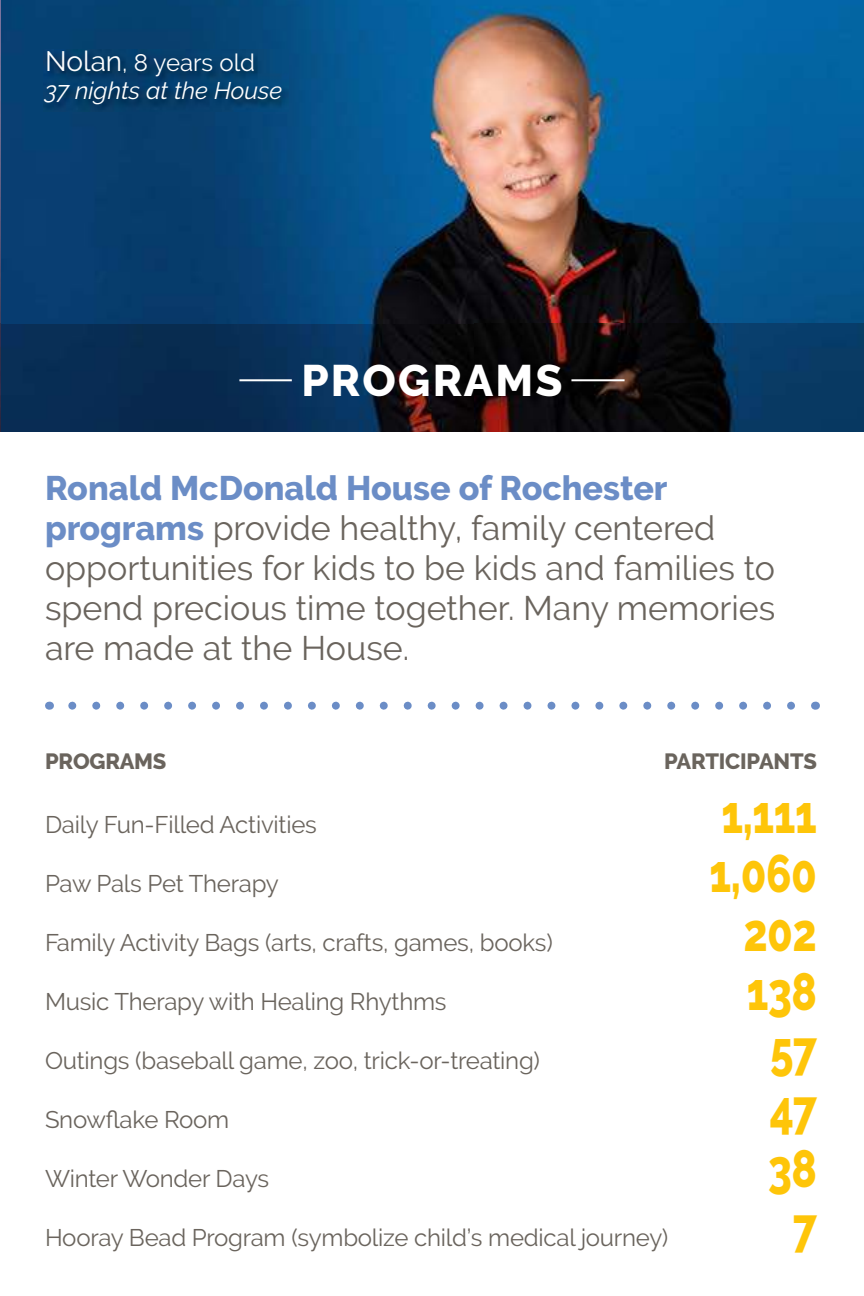
<style>
.page{position:relative;width:864px;height:1296px;background:#fff}
.page>*{position:absolute;margin:0;border:0;box-sizing:border-box;transform-origin:0 0}
.t1{font:800 52.4px "Raleway";letter-spacing:-.01em;color:#fec509;scale:.8 1}
.t2{font:800 44px "Raleway";letter-spacing:.05em;color:#fff}
.t3{font:34px/40px "Raleway";color:#6a645d}
.t4{font:24px "Raleway";letter-spacing:-.01em;color:#6a645d}
.t5{font:italic 24px/28px "Raleway";color:#fff}
.t6{font:800 22px "Raleway";letter-spacing:-.01em;color:#6a645d}
.s1{font-style:normal;font-size:28px}
.s2{font-style:normal}
.s3{font-weight:800;color:#6b8dc6}
</style>
<div class="page">
<img style="left:0;top:0;width:864px;height:432px">
<svg style="left:68px;top:702px;width:723px;height:8px"></svg>
<hr style="left:239px;top:379px;width:53px;height:2px;background:#fff">
<hr style="left:571px;top:379px;width:54px;height:2px;background:#fff">
<img style="left:43px;top:50px;width:246px;height:62px">
<p class="t5" style="left:45px;top:51px;width:239px"><span class="s1">Nolan</span><span class="s2">, 8 years old<br></span>37 nights at the House</p>
<h2 class="t2" style="left:301px;top:360px;width:263px">PROGRAMS</h2>
<h3 class="t3" style="left:45px;top:470px;width:732px"><span class="s3">Ronald McDonald House of Rochester programs</span> provide healthy, family centered opportunities for kids to be kids and families to spend precious time together. Many memories are made at the House.</h3>
<p class="t6" style="left:45px;top:751px;width:123px">PROGRAMS</p>
<p class="t6" style="left:664px;top:751px;width:154px">PARTICIPANTS</p>
<p class="t4" style="left:45px;top:813px;width:273px">Daily Fun-Filled Activities</p>
<p class="t4" style="left:45px;top:872px;width:235px">Paw Pals Pet Therapy</p>
<p class="t4" style="left:45px;top:931px;width:509px">Family Activity Bags (arts, crafts, games, books)</p>
<p class="t4" style="left:45px;top:990px;width:403px">Music Therapy with Healing Rhythms</p>
<p class="t4" style="left:45px;top:1046px;width:497px">Outings (baseball game, zoo, trick-or-treating)</p>
<p class="t4" style="left:45px;top:1105px;width:186px">Snowflake Room</p>
<p class="t4" style="left:45px;top:1167px;width:226px">Winter Wonder Days</p>
<p class="t4" style="left:45px;top:1223px;width:625px">Hooray Bead Program (symbolize child’s medical journey)</p>
<h1 class="t1" style="left:721px;top:790px;width:121px">1,111</h1>
<h1 class="t1" style="left:710px;top:849px;width:136px">1,060</h1>
<h1 class="t1" style="left:743px;top:908px;width:94px">202</h1>
<h1 class="t1" style="left:747px;top:967px;width:89px">138</h1>
<h1 class="t1" style="left:770px;top:1026px;width:60px">57</h1>
<h1 class="t1" style="left:770px;top:1085px;width:61px">47</h1>
<h1 class="t1" style="left:768px;top:1144px;width:63px">38</h1>
<h1 class="t1" style="left:793px;top:1203px;width:32px">7</h1>
</div>
